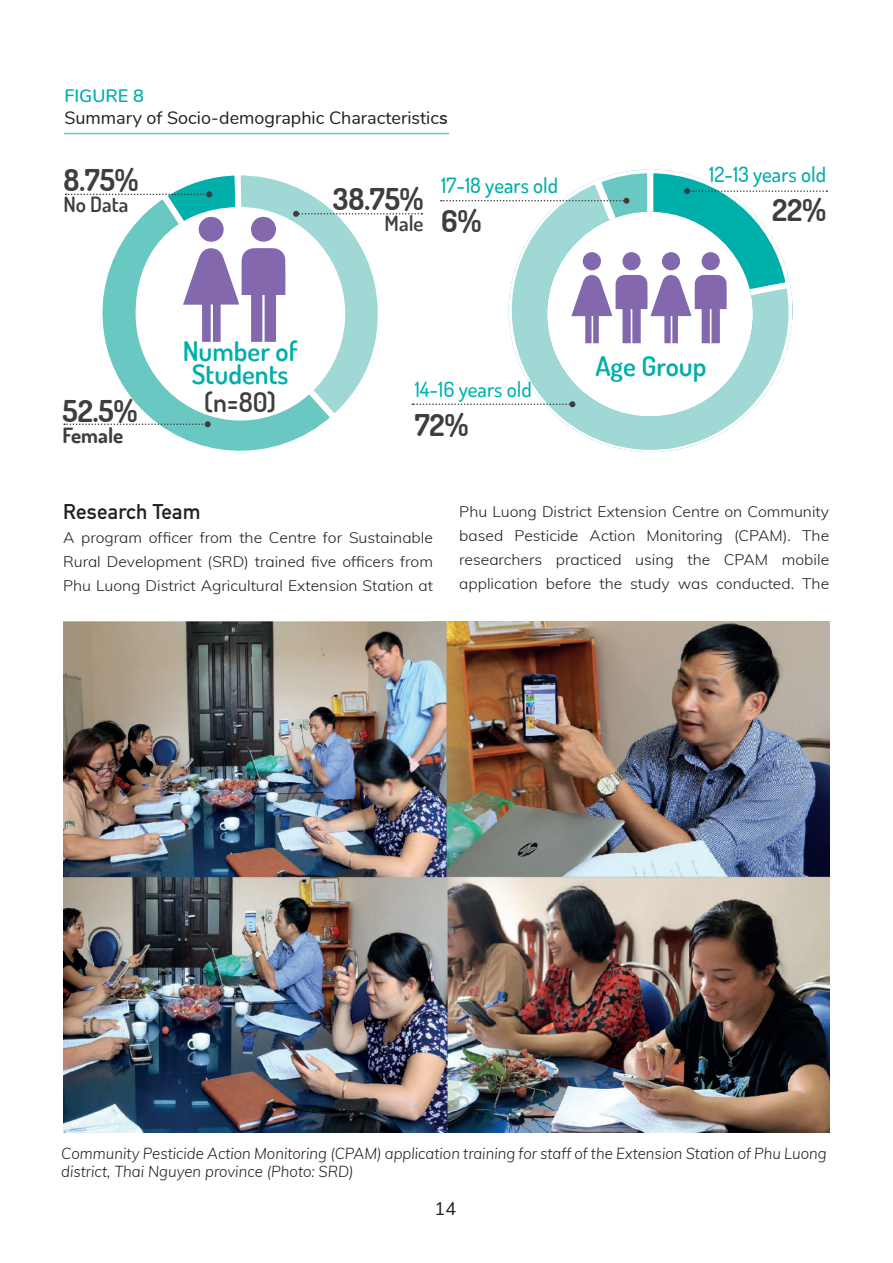
<style>
.page{position:relative;width:893px;height:1263px;background:#fff}
.page>*{position:absolute;margin:0;border:0;box-sizing:border-box;transform-origin:0 0}
.t1{font:700 30px "Dosis";color:#3e3e3f}
.t2{font:600 27px/22.6px "Dosis";color:#00aeaa;text-align:center}
.t3{font:600 27px "Dosis";color:#3e3e3f}
.t4{font:500 21px "Dosis";color:#00aeaa}
.t5{font:500 21px "Dosis";color:#00b4b0}
.t6{font:700 21px "DIN Alternate";letter-spacing:.01em;color:#231f20}
.t7{font:600 21px "Dosis";color:#3e3e3f}
.t8{font:700 21px "Dosis";color:#3e3e3f}
.t9{font:18px/21.6px "Nunito";color:#231f20}
.t10{font:18px "Muli";color:#231f20}
.t11{font:italic 300 15.6px/18px "Muli";color:#231f20;scale:.96 1}
.t12{font:300 15px/24px "Muli";color:#231f20;text-align:justify;scale:1.05 1}
.s1{font-weight:600;color:#00aeaa}
.s2{font-weight:600}
</style>
<div class="page">
<hr style="left:64px;top:133px;width:385px;height:1px;background:#6ac8c2">
<svg style="left:163px;top:427px;width:154px;height:27px"></svg>
<svg style="left:570px;top:427px;width:161px;height:25px"></svg>
<svg style="left:64px;top:169px;width:763px;height:258px"></svg>
<img style="left:64px;top:622px;width:765px;height:510px">
<p class="t9" style="left:64px;top:85px;width:385px"><span class="s1">FIGURE 8<br></span>Summary of Socio-demographic Characteristic<span class="s2">s</span></p>
<h1 class="t1" style="left:63px;top:161px;width:77px">8.75%</h1>
<h3 class="t7" style="left:63px;top:191px;width:67px">No Data</h3>
<h1 class="t1" style="left:333px;top:180px;width:92px">38.75%</h1>
<h3 class="t7" style="left:385px;top:210px;width:40px">Male</h3>
<h3 class="t4" style="left:441px;top:172px;width:118px">17-18 years old</h3>
<h1 class="t1" style="left:441px;top:201px;width:42px">6%</h1>
<h3 class="t4" style="left:709px;top:161px;width:118px">12-13 years old</h3>
<h1 class="t1" style="left:772px;top:191px;width:56px">22%</h1>
<h1 class="t1" style="left:62px;top:391px;width:77px">52.5%</h1>
<h3 class="t8" style="left:62px;top:421px;width:63px">Female</h3>
<h2 class="t2" style="left:183px;top:339px;width:116px">Number of<br>Students</h2>
<h2 class="t3" style="left:204px;top:385px;width:73px">(n=80)</h2>
<h3 class="t5" style="left:415px;top:375px;width:118px">14-16 years old</h3>
<h1 class="t1" style="left:415px;top:405px;width:55px">72%</h1>
<h2 class="t2" style="left:595px;top:354px;width:112px">Age Group</h2>
<h3 class="t6" style="left:63px;top:499px;width:139px">Research Team</h3>
<p class="t12" style="left:63px;top:525px;width:354px">A program officer from the Centre for Sustainable Rural Development (SRD) trained five officers from Phu Luong District Agricultural Extension Station at</p>
<p class="t12" style="left:459px;top:499px;width:354px">Phu Luong District Extension Centre on Community based Pesticide Action Monitoring (CPAM). The researchers practiced using the CPAM mobile application before the study was conducted. The</p>
<p class="t11" style="left:61px;top:1144px;width:799px">Community Pesticide Action Monitoring (CPAM) application training for staff of the Extension Station of Phu Luong district, Thai Nguyen province (Photo: SRD)</p>
<p class="t10" style="left:435px;top:1197px;width:23px">14</p>
</div>
